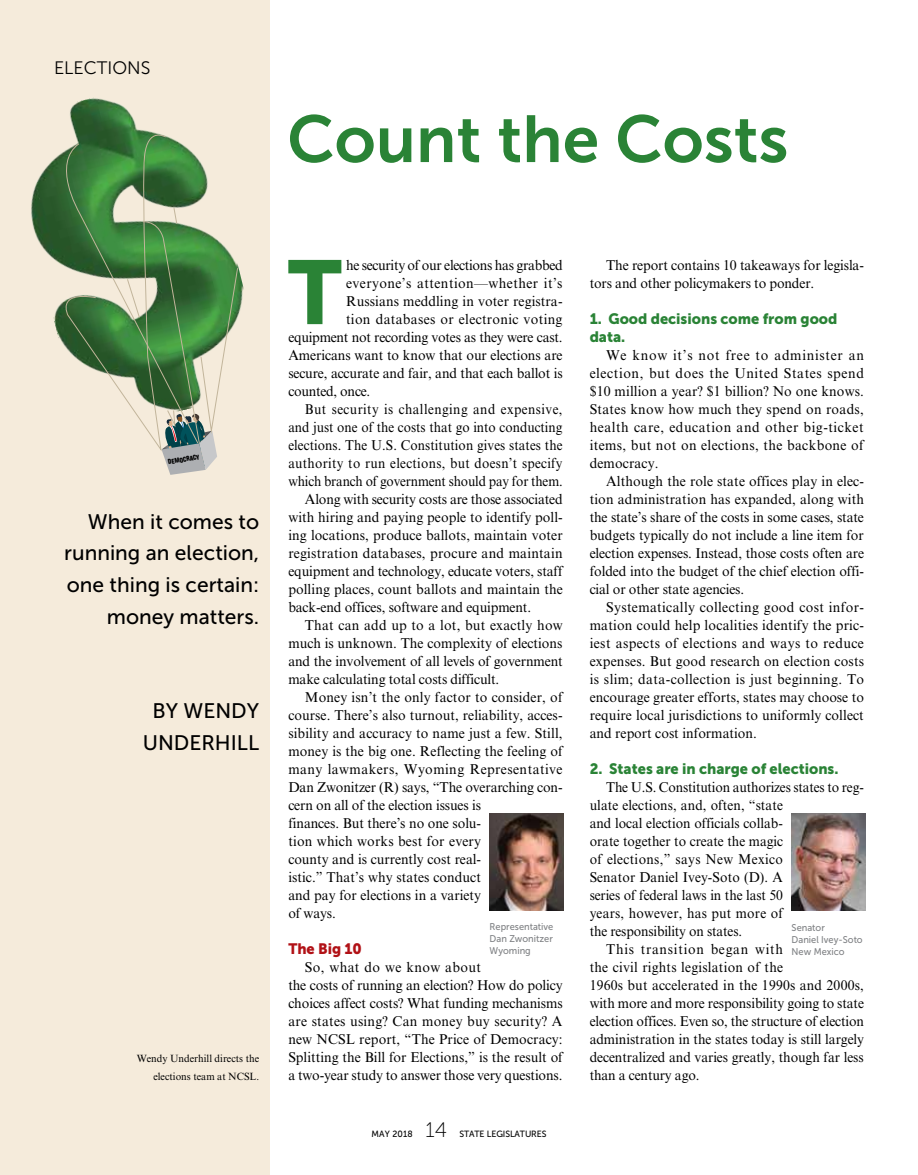
<style>
.page{position:relative;width:918px;height:1175px;background:#fff}
.page>*{position:absolute;margin:0;border:0;box-sizing:border-box;transform-origin:0 0}
.t1{font:89.7px "Museo Sans 900";color:#2a8336}
.t2{font:66px "Museo Sans 700";color:#2a8336}
.t3{font:21px/31.5px "Museo Sans 500";color:#000;text-align:right}
.t4{font:21px "Museo Sans 100";color:#000}
.t5{font:18px "Museo Sans 300";color:#000}
.t6{font:15px/18px "Museo Sans 900";color:#2a8336}
.t7{font:15px "Museo Sans 900";color:#b11116}
.t8{font:14.25px/18px "Times New Roman MT Std";color:#000;text-align:justify}
.t9{font:14.25px "Times New Roman MT Std";color:#000;scale:.96 1}
.t10{font:14.25px "Times New Roman MT Std";color:#000;scale:.95 1}
.t11{font:14.25px "Times New Roman MT Std";color:#000;scale:.93 1}
.t12{font:14.25px "Times New Roman MT Std";letter-spacing:.03em;color:#000}
.t13{font:14.25px "Times New Roman MT Std";letter-spacing:-.02em;color:#000}
.t14{font:14.25px "Times New Roman MT Std";letter-spacing:.025em;color:#000;scale:.93 1}
.t15{font:14.25px "Times New Roman MT Std";letter-spacing:.035em;color:#000;scale:.93 1}
.t16{font:14.25px "Times New Roman MT Std";letter-spacing:-.025em;color:#000}
.t17{font:14.25px "Times New Roman MT Std";letter-spacing:.02em;color:#000}
.t18{font:14.25px "Times New Roman MT Std";letter-spacing:.025em;color:#000;scale:.95 1}
.t19{font:14.25px "Times New Roman MT Std";letter-spacing:.055em;color:#000;scale:.96 1}
.t20{font:10.5px/18px "Times New Roman MT Std";color:#000;text-align:right}
.t21{font:9.75px/12px "Museo Sans 500";color:#808285;text-align:justify;scale:.95 1}
.t22{font:9px "Museo Sans 500";letter-spacing:-.01em;color:#000}
.t23{font:700 condensed 7.05px "AG Book Rounded";color:#000;scale:.91 1}
</style>
<div class="page">
<div style="left:0;top:0;width:270px;height:1174px;background:#f5ebdb"></div>
<img style="left:490px;top:813px;width:73px;height:97px">
<img style="left:31px;top:97px;width:213px;height:219px">
<svg style="left:51px;top:143px;width:5px;height:185px"></svg>
<svg style="left:56px;top:126px;width:182px;height:349px"></svg>
<img style="left:792px;top:813px;width:73px;height:97px">
<p class="t5" style="left:54px;top:58px;width:98px">ELECTIONS</p>
<h2 class="t2" style="left:287px;top:102px;width:503px">Count the Costs</h2>
<p class="t23" style="left:168px;top:458px;width:36px;rotate:-9deg">DEMOCRACY</p>
<h3 class="t3" style="left:64px;top:506px;width:196px">When it comes to running an election, one thing is certain: money matters.</h3>
<h3 class="t3" style="left:143px;top:695px;width:118px;text-align:center">BY WENDY<br>UNDERHILL</h3>
<p class="t20" style="left:137px;top:1049px;width:124px">Wendy Underhill directs the elections team at NCSL.</p>
<h1 class="t1" style="left:288px;top:242px;width:55px">T</h1>
<p class="t16" style="left:346px;top:257px;width:218px">he security of our elections has grabbed</p>
<p class="t12" style="left:346px;top:275px;width:218px">everyone’s attention—whether it’s</p>
<p class="t8" style="left:346px;top:292px;width:218px">Russians meddling in voter registra-</p>
<p class="t17" style="left:346px;top:311px;width:218px">tion databases or electronic voting</p>
<p class="t13" style="left:288px;top:329px;width:276px">equipment not recording votes as they were cast.</p>
<p class="t8" style="left:288px;top:346px;width:276px">Americans want to know that our elections are</p>
<p class="t8" style="left:288px;top:364px;width:276px">secure, accurate and fair, and that each ballot is</p>
<p class="t13" style="left:288px;top:383px;width:83px">counted, once.</p>
<p class="t15" style="left:305px;top:401px;width:279px">But security is challenging and expensive,</p>
<p class="t11" style="left:288px;top:419px;width:296px">and just one of the costs that go into conducting</p>
<p class="t11" style="left:288px;top:437px;width:296px">elections. The U.S. Constitution gives states the</p>
<p class="t14" style="left:288px;top:455px;width:296px">authority to run elections, but doesn’t specify</p>
<p class="t11" style="left:288px;top:473px;width:296px">which branch of government should pay for them.</p>
<p class="t8" style="left:305px;top:490px;width:259px">Along with security costs are those associated</p>
<p class="t8" style="left:288px;top:508px;width:276px">with hiring and paying people to identify poll-</p>
<p class="t8" style="left:288px;top:526px;width:276px">ing locations, produce ballots, maintain voter</p>
<p class="t8" style="left:288px;top:544px;width:276px">registration databases, procure and maintain</p>
<p class="t8" style="left:288px;top:562px;width:276px">equipment and technology, educate voters, staff</p>
<p class="t8" style="left:288px;top:580px;width:276px">polling places, count ballots and maintain the</p>
<p class="t8" style="left:288px;top:598px;width:244px">back-end offices, software and equipment.</p>
<p class="t8" style="left:305px;top:616px;width:259px">That can add up to a lot, but exactly how</p>
<p class="t8" style="left:288px;top:634px;width:276px">much is unknown. The complexity of elections</p>
<p class="t8" style="left:288px;top:652px;width:276px">and the involvement of all levels of government</p>
<p class="t8" style="left:288px;top:670px;width:213px">make calculating total costs difficult.</p>
<p class="t8" style="left:305px;top:688px;width:259px">Money isn’t the only factor to consider, of</p>
<p class="t8" style="left:288px;top:706px;width:276px">course. There’s also turnout, reliability, acces-</p>
<p class="t8" style="left:288px;top:724px;width:276px">sibility and accuracy to name just a few. Still,</p>
<p class="t8" style="left:288px;top:742px;width:276px">money is the big one. Reflecting the feeling of</p>
<p class="t12" style="left:288px;top:761px;width:276px">many lawmakers, Wyoming Representative</p>
<p class="t8" style="left:288px;top:778px;width:276px">Dan Zwonitzer (R) says, “The overarching con-</p>
<p class="t8" style="left:288px;top:796px;width:194px">cern on all of the election issues is</p>
<p class="t8" style="left:288px;top:814px;width:194px">finances. But there’s no one solu-</p>
<p class="t8" style="left:288px;top:832px;width:194px">tion which works best for every</p>
<p class="t8" style="left:288px;top:850px;width:194px">county and is currently cost real-</p>
<p class="t8" style="left:288px;top:868px;width:194px">istic.” That’s why states conduct</p>
<p class="t8" style="left:288px;top:886px;width:194px">and pay for elections in a variety</p>
<p class="t8" style="left:288px;top:904px;width:49px">of ways.</p>
<p class="t7" style="left:288px;top:940px;width:75px">The Big 10</p>
<p class="t8" style="left:288px;top:958px;width:276px;text-align:left;text-indent:17px">So, what do we know about<br>the costs of running an election? How do policy choices affect costs? What funding mechanisms are states using? Can money buy security? A new NCSL report, “The Price of Democracy:<br>Splitting the Bill for Elections,” is the result of a two-year study to answer those very questions.</p>
<p class="t21" style="left:490px;top:920px;width:69px">Representative Dan Zwonitzer Wyoming</p>
<p class="t22" style="left:371px;top:1128px;width:43px">MAY 2018</p>
<h3 class="t4" style="left:425px;top:1118px;width:23px">14</h3>
<p class="t22" style="left:459px;top:1128px;width:89px">STATE LEGISLATURES</p>
<p class="t8" style="left:590px;top:256px;width:276px;text-indent:16px">The report contains 10 takeaways for legisla&shy;tors and other policymakers to ponder.</p>
<p class="t6" style="left:590px;top:310px;width:249px">1. Good decisions come from good data.</p>
<p class="t8" style="left:590px;top:346px;width:276px;text-indent:17px">We know it’s not free to administer an election, but does the United States spend $10 million a year? $1 billion? No one knows.<br>States know how much they spend on roads, health care, education and other big-ticket items, but not on elections, the backbone of democracy.</p>
<p class="t8" style="left:590px;top:472px;width:276px;text-indent:16px">Although the role state offices play in elec&shy;tion administration has expanded, along with the state’s share of the costs in some cases, state budgets typically do not include a line item for election expenses. Instead, those costs often are folded into the budget of the chief election offi&shy;cial or other state agencies.</p>
<p class="t8" style="left:590px;top:598px;width:276px;text-indent:17px">Systematically collecting good cost infor&shy;mation could help localities identify the pric&shy;iest aspects of elections and ways to reduce expenses. But good research on election costs is slim; data-collection is just beginning. To encourage greater efforts, states may choose to require local jurisdictions to uniformly collect and report cost information.</p>
<p class="t6" style="left:590px;top:760px;width:250px">2. States are in charge of elections.</p>
<p class="t10" style="left:606px;top:779px;width:273px">The U.S. Constitution authorizes states to reg-</p>
<p class="t10" style="left:590px;top:797px;width:205px">ulate elections, and, often, “state</p>
<p class="t10" style="left:590px;top:815px;width:205px">and local election officials collab-</p>
<p class="t10" style="left:590px;top:833px;width:205px">orate together to create the magic</p>
<p class="t18" style="left:590px;top:851px;width:205px">of elections,” says New Mexico</p>
<p class="t10" style="left:590px;top:869px;width:205px">Senator Daniel Ivey-Soto (D). A</p>
<p class="t10" style="left:590px;top:887px;width:205px">series of federal laws in the last 50</p>
<p class="t10" style="left:590px;top:905px;width:205px">years, however, has put more of</p>
<p class="t10" style="left:590px;top:923px;width:162px">the responsibility on states.</p>
<p class="t19" style="left:606px;top:941px;width:186px">This transition began with</p>
<p class="t9" style="left:590px;top:959px;width:203px">the civil rights legislation of the</p>
<p class="t9" style="left:590px;top:977px;width:287px">1960s but accelerated in the 1990s and 2000s,</p>
<p class="t9" style="left:590px;top:995px;width:287px">with more and more responsibility going to state</p>
<p class="t9" style="left:590px;top:1013px;width:287px">election offices. Even so, the structure of election</p>
<p class="t9" style="left:590px;top:1031px;width:287px">administration in the states today is still largely</p>
<p class="t9" style="left:590px;top:1049px;width:287px">decentralized and varies greatly, though far less</p>
<p class="t9" style="left:590px;top:1067px;width:116px">than a century ago.</p>
<p class="t21" style="left:792px;top:921px;width:76px;text-align:left">Senator<br>Daniel Ivey-Soto<br>New Mexico</p>
</div>
